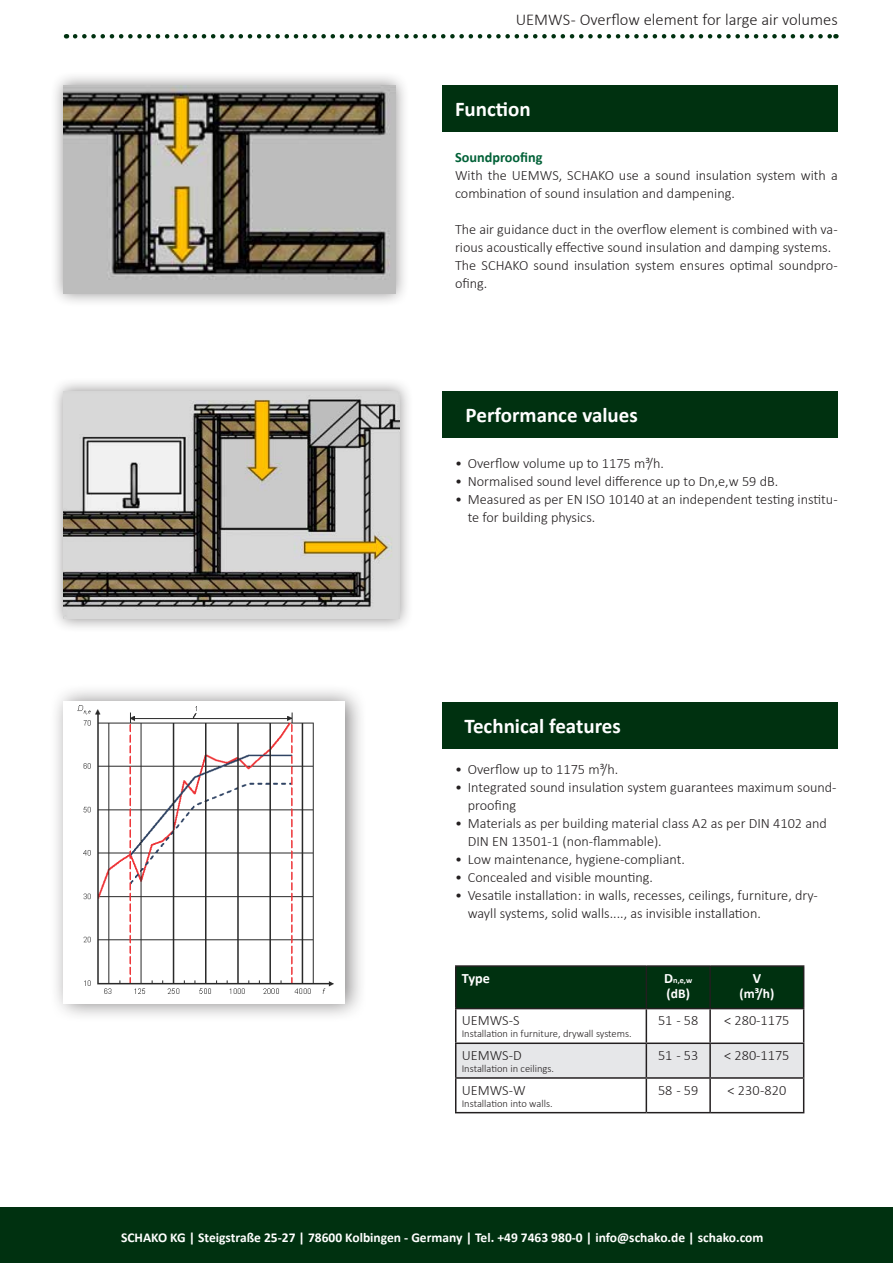
<style>
.page{position:relative;width:893px;height:1263px;background:#fff}
.page>*{position:absolute;margin:0;border:0;box-sizing:border-box;transform-origin:0 0}
.head_14_weiss{font:700 21px "Calibri";color:#fff}
.t1{font:300 16.5px "Calibri";color:#231f20}
.copy_9_5{font:300 14.25px/18px "Calibri";color:#231f20}
.copy_9_5_bold{font:700 14.25px "Calibri";color:#006137}
.t2{font:700 14.25px "Calibri";color:#fff}
.t3{font:700 13.5px "Calibri";color:#fff}
.t4{font:300 10.5px "Calibri";color:#231f20}
.t5{font:700 8.25px "Calibri";color:#fff}
.s1{font-size:14.25px}
</style>
<div class="page">
<div style="left:0;top:1208px;width:893px;height:55px;background:#003110"></div>
<div style="left:49px;top:683px;width:318px;height:340px;background:#231f20;opacity:.57"></div>
<img style="left:64px;top:702px;width:280px;height:301px">
<div style="left:49px;top:377px;width:365px;height:256px;background:#231f20;opacity:.5"></div>
<img style="left:64px;top:391px;width:336px;height:228px">
<div style="left:49px;top:71px;width:361px;height:237px;background:#231f20;opacity:.5"></div>
<img style="left:64px;top:85px;width:331px;height:208px">
<svg style="left:75px;top:34px;width:761px;height:5px"></svg>
<div style="left:442px;top:702px;width:396px;height:46px;background:#003110"></div>
<div style="left:442px;top:391px;width:396px;height:47px;background:#003110"></div>
<div style="left:442px;top:85px;width:396px;height:47px;background:#003110"></div>
<div style="left:456px;top:967px;width:347px;height:41px;background:#003110"></div>
<div style="left:456px;top:1044px;width:347px;height:33px;background:#e6e7e9"></div>
<hr style="left:455px;top:965px;width:191px;height:2px;background:#231f20">
<hr style="left:455px;top:967px;width:1px;height:41px;background:#231f20">
<hr style="left:646px;top:965px;width:64px;height:2px;background:#231f20">
<hr style="left:646px;top:967px;width:1px;height:41px;background:#231f20">
<hr style="left:710px;top:965px;width:94px;height:2px;background:#231f20">
<hr style="left:709px;top:967px;width:2px;height:41px;background:#231f20">
<hr style="left:803px;top:967px;width:1px;height:41px;background:#231f20">
<hr style="left:455px;top:1008px;width:191px;height:1px;background:#231f20">
<hr style="left:455px;top:1009px;width:1px;height:33px;background:#231f20">
<hr style="left:646px;top:1008px;width:64px;height:1px;background:#231f20">
<hr style="left:646px;top:1009px;width:1px;height:33px;background:#231f20">
<hr style="left:710px;top:1008px;width:94px;height:1px;background:#231f20">
<hr style="left:709px;top:1009px;width:2px;height:33px;background:#231f20">
<hr style="left:803px;top:1009px;width:1px;height:33px;background:#231f20">
<hr style="left:455px;top:1042px;width:191px;height:2px;background:#231f20">
<hr style="left:455px;top:1044px;width:1px;height:33px;background:#231f20">
<hr style="left:646px;top:1042px;width:64px;height:2px;background:#231f20">
<hr style="left:646px;top:1044px;width:1px;height:33px;background:#231f20">
<hr style="left:710px;top:1042px;width:94px;height:2px;background:#231f20">
<hr style="left:709px;top:1044px;width:2px;height:33px;background:#231f20">
<hr style="left:803px;top:1044px;width:1px;height:33px;background:#231f20">
<hr style="left:455px;top:1077px;width:191px;height:2px;background:#231f20">
<hr style="left:455px;top:1079px;width:1px;height:33px;background:#231f20">
<hr style="left:646px;top:1077px;width:64px;height:2px;background:#231f20">
<hr style="left:646px;top:1079px;width:1px;height:33px;background:#231f20">
<hr style="left:710px;top:1077px;width:94px;height:2px;background:#231f20">
<hr style="left:709px;top:1079px;width:2px;height:33px;background:#231f20">
<hr style="left:803px;top:1079px;width:1px;height:33px;background:#231f20">
<hr style="left:455px;top:1112px;width:191px;height:1px;background:#231f20">
<hr style="left:646px;top:1112px;width:64px;height:1px;background:#231f20">
<hr style="left:710px;top:1112px;width:94px;height:1px;background:#231f20">
<p class="t1" style="left:516px;top:9px;width:323px">UEMWS - Overflow element for large air volumes</p>
<p class="head_14_weiss" style="left:455px;top:94px;width:77px">Function</p>
<p class="copy_9_5_bold" style="left:455px;top:147px;width:89px">Soundproofing</p>
<p class="copy_9_5" style="left:455px;top:166px;width:384px">With the UEMWS, SCHAKO use a sound insulation system with a combination of sound insulation and dampening.</p>
<p class="copy_9_5" style="left:455px;top:220px;width:384px">The air guidance duct in the overflow element is combined with va&shy;rious acoustically effective sound insulation and damping systems.</p>
<p class="copy_9_5" style="left:455px;top:256px;width:384px">The SCHAKO sound insulation system ensures optimal soundpro&shy;ofing.</p>
<p class="head_14_weiss" style="left:466px;top:401px;width:174px">Performance values</p>
<p class="copy_9_5" style="left:455px;top:454px;width:211px">• Overflow volume up to 1175 m³/h.</p>
<p class="copy_9_5" style="left:455px;top:472px;width:325px">• Normalised sound level difference up to Dn,e,w 59 dB.</p>
<p class="copy_9_5" style="left:468px;top:490px;width:371px;text-indent:-13px">• Measured as per EN ISO 10140 at an independent testing institu&shy;te for building physics.</p>
<p class="head_14_weiss" style="left:464px;top:711px;width:158px">Technical features</p>
<p class="copy_9_5" style="left:455px;top:760px;width:165px">• Overflow up to 1175 m³/h.</p>
<p class="copy_9_5" style="left:468px;top:778px;width:370px;text-indent:-13px">• Integrated sound insulation system guarantees maximum sound&shy;proofing</p>
<p class="copy_9_5" style="left:468px;top:814px;width:361px;text-indent:-13px">• Materials as per building material class A2 as per DIN 4102 and<br>DIN EN 13501-1 (non-flammable).</p>
<p class="copy_9_5" style="left:455px;top:850px;width:231px">• Low maintenance, hygiene-compliant.</p>
<p class="copy_9_5" style="left:455px;top:868px;width:200px">• Concealed and visible mounting.</p>
<p class="copy_9_5" style="left:468px;top:886px;width:351px;text-indent:-13px">• Vesatile installation: in walls, recesses, ceilings, furniture, dry&shy;wayll systems, solid walls...., as invisible installation.</p>
<p class="t2" style="left:462px;top:968px;width:30px">Type</p>
<p class="t5" style="left:664px;top:974px;width:29px"><span class="s1">D</span>n,e,w</p>
<p class="t3" style="left:667px;top:983px;width:25px">(dB)</p>
<p class="t2" style="left:753px;top:968px;width:10px">V</p>
<p class="t3" style="left:739px;top:983px;width:36px">(m³/h)</p>
<p class="copy_9_5" style="left:462px;top:1011px;width:59px">UEMWS-S</p>
<p class="t4" style="left:462px;top:1027px;width:171px">Installation in furniture, drywall systems.</p>
<p class="copy_9_5" style="left:658px;top:1011px;width:42px">51 - 58</p>
<p class="copy_9_5" style="left:724px;top:1011px;width:67px">&lt; 280-1175</p>
<p class="copy_9_5" style="left:462px;top:1046px;width:61px">UEMWS-D</p>
<p class="t4" style="left:462px;top:1062px;width:94px">Installation in ceilings.</p>
<p class="copy_9_5" style="left:658px;top:1046px;width:42px">51 - 53</p>
<p class="copy_9_5" style="left:724px;top:1046px;width:67px">&lt; 280-1175</p>
<p class="copy_9_5" style="left:462px;top:1081px;width:65px">UEMWS-W</p>
<p class="t4" style="left:462px;top:1097px;width:92px">Installation into walls.</p>
<p class="copy_9_5" style="left:658px;top:1081px;width:42px">58 - 59</p>
<p class="copy_9_5" style="left:728px;top:1081px;width:60px">&lt; 230 -820</p>
<p class="t3" style="left:121px;top:1228px;width:644px">SCHAKO KG | Steigstraße 25-27 | 78600 Kolbingen - Germany | Tel. +49 7463 980-0 | info@schako.de | schako.com</p>
</div>
